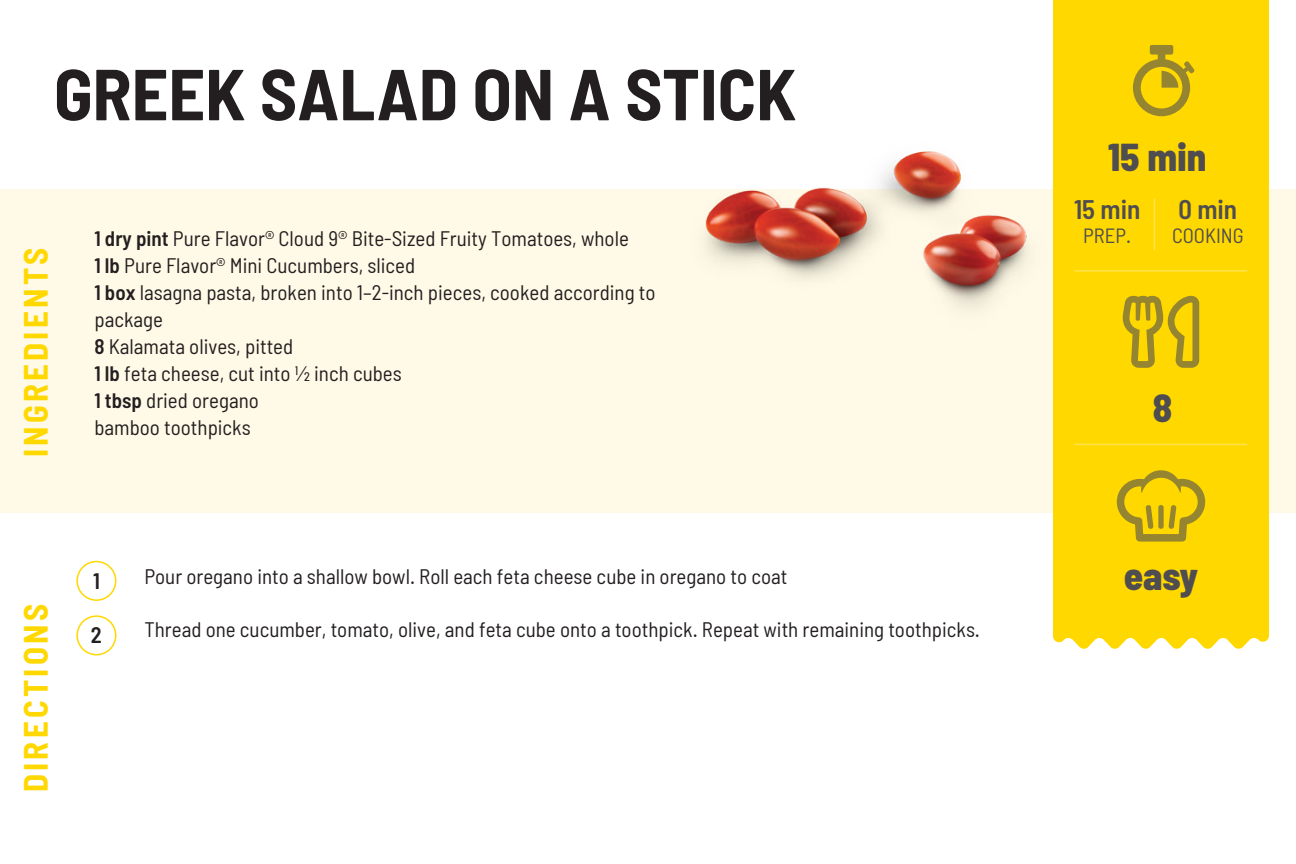
<style>
.page{position:relative;width:1296px;height:864px;background:#fff}
.page>*{position:absolute;margin:0;border:0;box-sizing:border-box;transform-origin:0 0}
.t1{font:700 semi-condensed 72px "Barlow";color:#231f20}
.t2{font:800 semi-condensed 39px "Barlow";color:#4f4d50}
.t3{font:700 semi-condensed 33px "Barlow";letter-spacing:.1em;color:#ffd800}
.t4{font:600 semi-condensed 27px "Barlow";color:#4f4d50}
.t5{font:600 semi-condensed 22.5px "Barlow";color:#231f20}
.t6{font:semi-condensed 21px/27px "Barlow";color:#231f20}
.t7{font:semi-condensed 20.7px "Barlow";color:#4f4d50}
.s1{font-weight:600}
</style>
<div class="page">
<div style="left:0;top:189px;width:1296px;height:324px;background:#fffae7"></div>
<div style="left:1053px;top:0;width:216px;height:649px;background:#ffd800"></div>
<svg style="left:1117px;top:470px;width:88px;height:72px;background:#dbbc0f"></svg>
<div style="left:1158px;top:505px;width:6px;height:24px;background:#958430;border-radius:2px"></div>
<hr style="left:1075px;top:270px;width:172px;height:2px;background:#fff">
<hr style="left:1075px;top:444px;width:172px;height:1px;background:#fff">
<div style="left:76px;top:561px;width:40px;height:40px;border:2px solid #ffd800;border-radius:50%"></div>
<div style="left:76px;top:615px;width:40px;height:40px;border:2px solid #ffd800;border-radius:50%"></div>
<img style="left:705px;top:10px;width:509px;height:388px">
<h1 class="t1" style="left:54px;top:50px;width:744px">GREEK SALAD ON A STICK</h1>
<h2 class="t2" style="left:1108px;top:133px;width:100px">15 min</h2>
<h3 class="t3" style="left:15px;top:457px;width:211px;rotate:-90deg">INGREDIENTS</h3>
<p class="t4" style="left:1074px;top:192px;width:68px">15 min</p>
<p class="t7" style="left:1083px;top:223px;width:49px">PREP.</p>
<p class="t4" style="left:1179px;top:192px;width:60px">0 min</p>
<p class="t6" style="left:94px;top:225px;width:536px"><span class="s1">1 dry pint</span> Pure Flavor® Cloud 9® Bite-Sized Fruity Tomatoes, whole</p>
<p class="t7" style="left:1172px;top:223px;width:73px">COOKING</p>
<p class="t6" style="left:94px;top:252px;width:563px"><span class="s1">1 lb</span> Pure Flavor® Mini Cucumbers, sliced<br><span class="s1">1 box</span> lasagna pasta, broken into 1–2-inch pieces, cooked according to package<br><span class="s1">8</span> Kalamata olives, pitted<br><span class="s1">1 lb</span> feta cheese, cut into ½ inch cubes<br><span class="s1">1 tbsp</span> dried oregano<br>bamboo toothpicks</p>
<h2 class="t2" style="left:1153px;top:383px;width:21px">8</h2>
<h3 class="t3" style="left:15px;top:792px;width:190px;rotate:-90deg">DIRECTIONS</h3>
<p class="t5" style="left:93px;top:567px;width:8px">1</p>
<p class="t5" style="left:91px;top:621px;width:12px">2</p>
<p class="t6" style="left:144px;top:562px;width:645px">Pour oregano into a shallow bowl. Roll each feta cheese cube in oregano to coat</p>
<p class="t6" style="left:144px;top:616px;width:837px">Thread one cucumber, tomato, olive, and feta cube onto a toothpick. Repeat with remaining toothpicks.</p>
<h2 class="t2" style="left:1124px;top:552px;width:76px">easy</h2>
</div>
